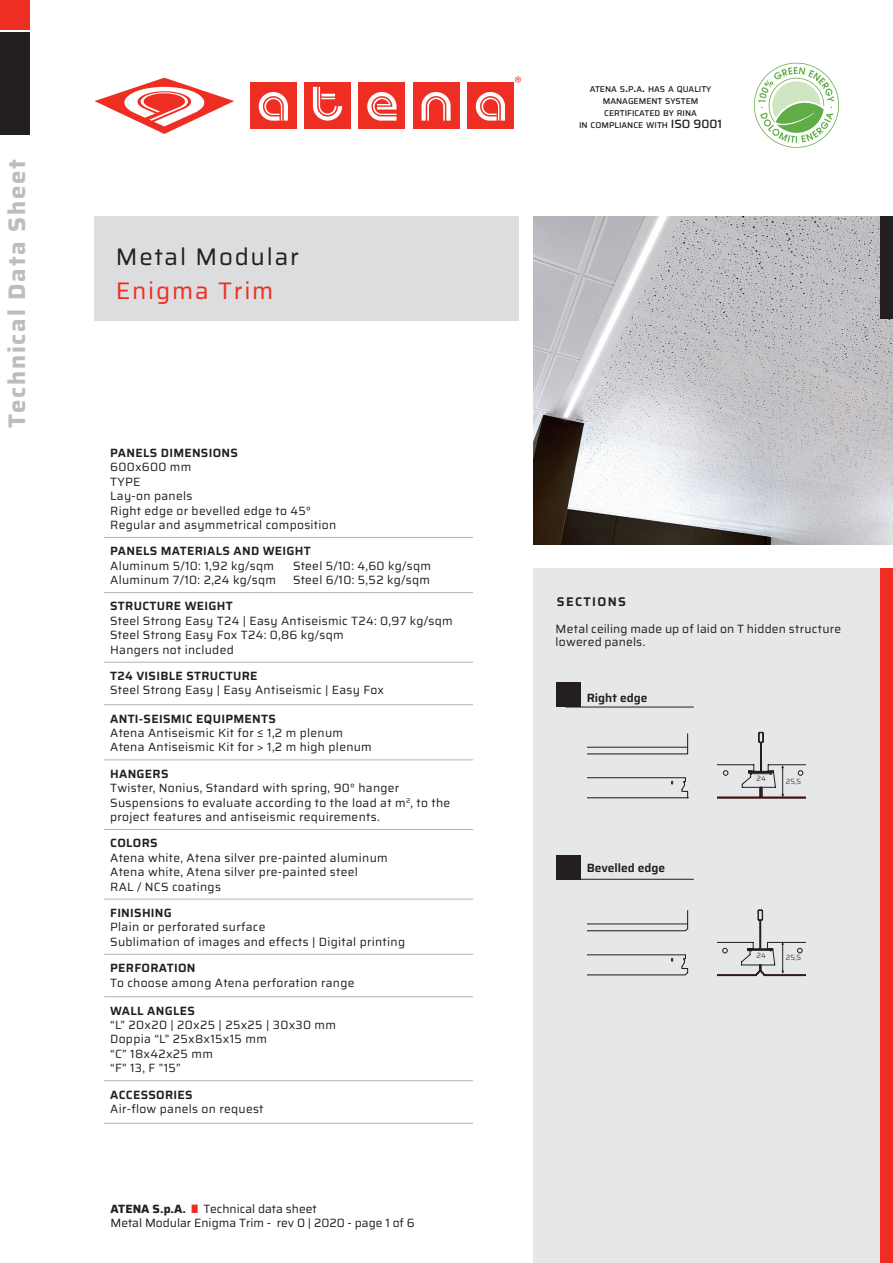
<style>
.page{position:relative;width:893px;height:1263px;background:#fff}
.page>*{position:absolute;margin:0;border:0;box-sizing:border-box;transform-origin:0 0}
.t1{font:700 24px "Saira";letter-spacing:.075em;color:#bcbdc0}
.t2{font:24px "Saira";letter-spacing:.075em;color:#231f20}
.t3{font:24px "Saira";letter-spacing:.075em;color:#ee2e22}
.t4{font:600 12.6px "Saira";color:#231f20}
.t5{font:12px/14.4px "Saira";letter-spacing:.025em;color:#231f20}
.t6{font:600 12px "Saira";letter-spacing:.025em;color:#231f20}
.t7{font:12px "Saira";color:#231f20}
.t8{font:600 12px "Saira";color:#231f20}
.t9{font:600 12px "Saira";letter-spacing:.025em;color:#231f20}
.t10{font:500 8.4px "Saira";color:#231f20}
.t11{font:300 7.5px "Saira";color:#231f20}
.s1{font-weight:700}
.s2{color:#ee2e22}
.s3{font-size:12px}
</style>
<div class="page">
<img style="left:534px;top:217px;width:359px;height:327px">
<div style="left:94px;top:217px;width:425px;height:104px;background:#dcdddf"></div>
<div style="left:0;top:33px;width:30px;height:102px;background:#231f20"></div>
<svg style="left:95px;top:78px;width:139px;height:56px"></svg>
<div style="left:413px;top:82px;width:46px;height:47px;background:#ee2e22"></div>
<div style="left:359px;top:82px;width:46px;height:47px;background:#ee2e22"></div>
<div style="left:467px;top:82px;width:47px;height:47px;background:#ee2e22"></div>
<div style="left:304px;top:82px;width:47px;height:47px;background:#ee2e22"></div>
<div style="left:250px;top:82px;width:47px;height:47px;background:#ee2e22"></div>
<svg style="left:259px;top:87px;width:246px;height:34px"></svg>
<svg style="left:515px;top:77px;width:6px;height:5px"></svg>
<div style="left:0;top:0;width:30px;height:30px;background:#ee2e22"></div>
<div style="left:881px;top:217px;width:12px;height:102px;background:#231f20"></div>
<div style="left:534px;top:568px;width:359px;height:695px;background:#e6e7e9"></div>
<svg style="left:588px;top:733px;width:100px;height:22px"></svg>
<svg style="left:588px;top:910px;width:100px;height:22px"></svg>
<hr style="left:588px;top:777px;width:97px;height:1px;background:#231f20">
<svg style="left:680px;top:778px;width:8px;height:21px"></svg>
<hr style="left:588px;top:797px;width:99px;height:1px;background:#231f20">
<hr style="left:588px;top:954px;width:97px;height:1px;background:#231f20">
<svg style="left:588px;top:955px;width:100px;height:21px"></svg>
<div style="left:881px;top:568px;width:12px;height:695px;background:#ee2e22"></div>
<svg style="left:717px;top:732px;width:88px;height:66px"></svg>
<svg style="left:717px;top:910px;width:88px;height:66px"></svg>
<hr style="left:104px;top:592px;width:369px;height:1px;background:#b2b3b7">
<hr style="left:104px;top:662px;width:369px;height:1px;background:#b2b3b7">
<hr style="left:104px;top:704px;width:369px;height:1px;background:#b2b3b7">
<hr style="left:104px;top:760px;width:369px;height:1px;background:#b2b3b7">
<hr style="left:104px;top:829px;width:369px;height:1px;background:#b2b3b7">
<hr style="left:104px;top:899px;width:369px;height:1px;background:#b2b3b7">
<hr style="left:104px;top:537px;width:369px;height:1px;background:#b2b3b7">
<hr style="left:104px;top:954px;width:369px;height:1px;background:#b2b3b7">
<hr style="left:104px;top:996px;width:369px;height:1px;background:#b2b3b7">
<hr style="left:104px;top:1080px;width:369px;height:1px;background:#b2b3b7">
<hr style="left:104px;top:1123px;width:369px;height:1px;background:#b2b3b7">
<svg style="left:754px;top:63px;width:85px;height:85px"></svg>
<div style="left:556px;top:682px;width:24px;height:25px;background:#231f20"></div>
<hr style="left:565px;top:707px;width:129px;height:1px;background:#231f20">
<div style="left:556px;top:855px;width:24px;height:25px;background:#231f20"></div>
<hr style="left:565px;top:879px;width:129px;height:1px;background:#231f20">
<p class="t1" style="left:-2px;top:428px;width:270px;rotate:-90deg">Technical Data Sheet</p>
<p class="t2" style="left:116px;top:238px;width:185px">Metal Modular</p>
<p class="t3" style="left:116px;top:273px;width:159px">Enigma Trim</p>
<p class="t6" style="left:110px;top:443px;width:129px">PANELS DIMENSIONS</p>
<p class="t5" style="left:110px;top:460px;width:83px">600x600 mm</p>
<p class="t5" style="left:110px;top:474px;width:32px">TYPE</p>
<p class="t5" style="left:110px;top:488px;width:84px">Lay-on panels</p>
<p class="t5" style="left:110px;top:503px;width:202px">Right edge or bevelled edge to 45°</p>
<p class="t5" style="left:110px;top:517px;width:228px">Regular and asymmetrical composition</p>
<p class="t6" style="left:110px;top:542px;width:202px">PANELS MATERIALS AND WEIGHT</p>
<p class="t5" style="left:110px;top:558px;width:165px">Aluminum 5/10: 1,92 kg/sqm</p>
<p class="t5" style="left:293px;top:558px;width:139px">Steel 5/10: 4,60 kg/sqm</p>
<p class="t5" style="left:110px;top:572px;width:167px">Aluminum 7/10: 2,24 kg/sqm</p>
<p class="t5" style="left:293px;top:572px;width:138px">Steel 6/10: 5,52 kg/sqm</p>
<p class="t6" style="left:110px;top:597px;width:124px">STRUCTURE WEIGHT</p>
<p class="t5" style="left:110px;top:613px;width:344px">Steel Strong Easy T24 | Easy Antiseismic T24: 0,97 kg/sqm</p>
<p class="t5" style="left:110px;top:628px;width:235px">Steel Strong Easy Fox T24: 0,86 kg/sqm</p>
<p class="t5" style="left:110px;top:642px;width:125px">Hangers not included</p>
<p class="t6" style="left:110px;top:667px;width:149px">T24 VISIBLE STRUCTURE</p>
<p class="t5" style="left:110px;top:683px;width:275px">Steel Strong Easy | Easy Antiseismic | Easy Fox</p>
<p class="t6" style="left:110px;top:709px;width:167px">ANTI-SEISMIC EQUIPMENTS</p>
<p class="t5" style="left:110px;top:725px;width:234px">Atena Antiseismic Kit for ≤ 1,2 m plenum</p>
<p class="t5" style="left:110px;top:740px;width:263px">Atena Antiseismic Kit for &gt; 1,2 m high plenum</p>
<p class="t6" style="left:110px;top:764px;width:60px">HANGERS</p>
<p class="t5" style="left:110px;top:781px;width:291px">Twister, Nonius, Standard with spring, 90° hanger</p>
<p class="t5" style="left:110px;top:795px;width:342px">Suspensions to evaluate according to the load at m<sup>2</sup>, to the project features and antiseismic requirements.</p>
<p class="t6" style="left:110px;top:834px;width:49px">COLORS</p>
<p class="t5" style="left:110px;top:850px;width:279px">Atena white, Atena silver pre-painted aluminum</p>
<p class="t5" style="left:110px;top:864px;width:249px">Atena white, Atena silver pre-painted steel</p>
<p class="t5" style="left:110px;top:879px;width:112px">RAL / NCS coatings</p>
<p class="t6" style="left:110px;top:903px;width:63px">FINISHING</p>
<p class="t5" style="left:110px;top:920px;width:157px">Plain or perforated surface</p>
<p class="t5" style="left:110px;top:934px;width:296px">Sublimation of images and effects | Digital printing</p>
<p class="t6" style="left:110px;top:959px;width:87px">PERFORATION</p>
<p class="t5" style="left:110px;top:975px;width:246px">To choose among Atena perforation range</p>
<p class="t6" style="left:110px;top:1001px;width:86px">WALL ANGLES</p>
<p class="t5" style="left:110px;top:1017px;width:227px">“L” 20x20 | 20x25 | 25x25 | 30x30 mm</p>
<p class="t5" style="left:110px;top:1032px;width:158px">Doppia “L” 25x8x15x15 mm</p>
<p class="t5" style="left:110px;top:1046px;width:104px">“C” 18x42x25 mm</p>
<p class="t5" style="left:110px;top:1061px;width:72px">“F” 13, F ”15”</p>
<p class="t9" style="left:110px;top:1085px;width:84px">ACCESSORIES</p>
<p class="t5" style="left:110px;top:1101px;width:155px">Air-flow panels on request</p>
<p class="t7" style="left:111px;top:1199px;width:208px"><span class="s1">ATENA S.p.A.</span> <span class="s2">|</span> Technical data sheet</p>
<p class="t7" style="left:111px;top:1214px;width:306px">Metal Modular Enigma Trim - rev 0 | 2020 - page 1 of 6</p>
<p class="t10" style="left:590px;top:83px;width:123px">ATENA S<span class="s3">.</span>P<span class="s3">.</span>A<span class="s3">.</span> HAS A QUALITY</p>
<p class="t10" style="left:603px;top:95px;width:97px">MANAGEMENT SYSTEM</p>
<p class="t10" style="left:604px;top:107px;width:94px">CERTIFICATED BY RINA</p>
<p class="t10" style="left:579px;top:119px;width:144px">IN COMPLIANCE WITH <span class="s3">ISO</span> <span class="s3">9001</span></p>
<p class="t4" style="left:557px;top:591px;width:10px">SEC</p>
<p class="t4" style="left:584px;top:591px;width:43px">TIONS</p>
<p class="t5" style="left:556px;top:622px;width:287px;line-height:13.5px">Metal ceiling made up of laid on T hidden structure lowered panels.</p>
<p class="t8" style="left:587px;top:688px;width:62px">Right edge</p>
<p class="t8" style="left:587px;top:858px;width:80px">Bevelled edge</p>
<p class="t11" style="left:757px;top:773px;width:11px">24</p>
<p class="t11" style="left:786px;top:775px;width:17px">25,5</p>
<p class="t11" style="left:757px;top:949px;width:11px">24</p>
<p class="t11" style="left:786px;top:952px;width:17px">25,5</p>
</div>
